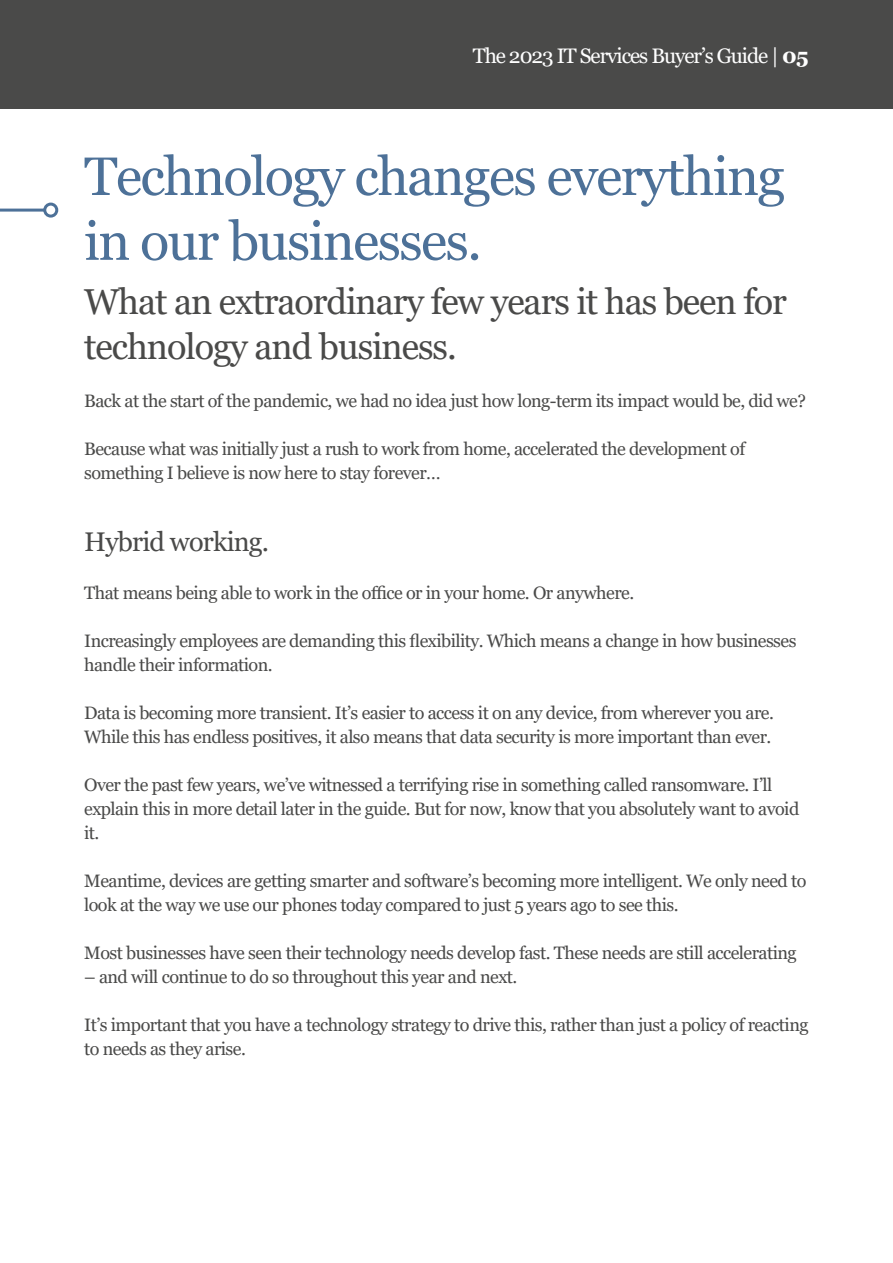
<style>
.page{position:relative;width:893px;height:1263px;background:#fff}
.page>*{position:absolute;margin:0;border:0;box-sizing:border-box;transform-origin:0 0}
.t1{font:54px/64.8px "Georgia";letter-spacing:-.03em;color:#4d7198}
.t2{font:36px/45px "Georgia";letter-spacing:-.03em;color:#4a4a49}
.t3{font:27px "Georgia";letter-spacing:-.03em;color:#4a4a49}
.t4{font:21px "Georgia";letter-spacing:-.05em;color:#fff}
.t5{font:18px/24px "Georgia";letter-spacing:-.03em;color:#4a4a49}
.s1{font-weight:700}
</style>
<div class="page">
<hr style="left:0;top:0;width:1px;height:1263px;background:#4a4a49">
<hr style="left:0;top:209px;width:45px;height:3px;background:#4d7198">
<div style="left:43px;top:203px;width:15px;height:15px;border:3px solid #4d7198;border-radius:50%"></div>
<div style="left:0;top:0;width:893px;height:108px;background:#4a4a49"></div>
<p class="t4" style="left:473px;top:43px;width:337px">The 2023 IT Services Buyer’s Guide | <span class="s1">05</span></p>
<h1 class="t1" style="left:84px;top:145px;width:702px">Technology changes everything in our businesses.</h1>
<h2 class="t2" style="left:84px;top:280px;width:704px">What an extraordinary few years it has been for technology and business.</h2>
<p class="t5" style="left:84px;top:389px;width:723px">Back at the start of the pandemic, we had no idea just how long-term its impact would be, did we?</p>
<p class="t5" style="left:84px;top:437px;width:663px">Because what was initially just a rush to work from home, accelerated the development of something I believe is now here to stay forever…</p>
<h3 class="t3" style="left:84px;top:525px;width:186px">Hybrid working.</h3>
<p class="t5" style="left:84px;top:581px;width:551px">That means being able to work in the office or in your home. Or anywhere.</p>
<p class="t5" style="left:84px;top:629px;width:714px">Increasingly employees are demanding this flexibility. Which means a change in how businesses handle their information.</p>
<p class="t5" style="left:84px;top:701px;width:691px">Data is becoming more transient. It’s easier to access it on any device, from wherever you are.<br>While this has endless positives, it also means that data security is more important than ever.</p>
<p class="t5" style="left:84px;top:773px;width:717px">Over the past few years, we’ve witnessed a terrifying rise in something called ransomware. I’ll explain this in more detail later in the guide. But for now, know that you absolutely want to avoid it.</p>
<p class="t5" style="left:84px;top:869px;width:724px">Meantime, devices are getting smarter and software’s becoming more intelligent. We only need to look at the way we use our phones today compared to just 5 years ago to see this.</p>
<p class="t5" style="left:84px;top:941px;width:714px">Most businesses have seen their technology needs develop fast. These needs are still accelerating</p>
<p class="t5" style="left:84px;top:965px;width:435px">– and will continue to do so throughout this year and next.</p>
<p class="t5" style="left:84px;top:1013px;width:726px">It’s important that you have a technology strategy to drive this, rather than just a policy of reacting to needs as they arise.</p>
</div>
